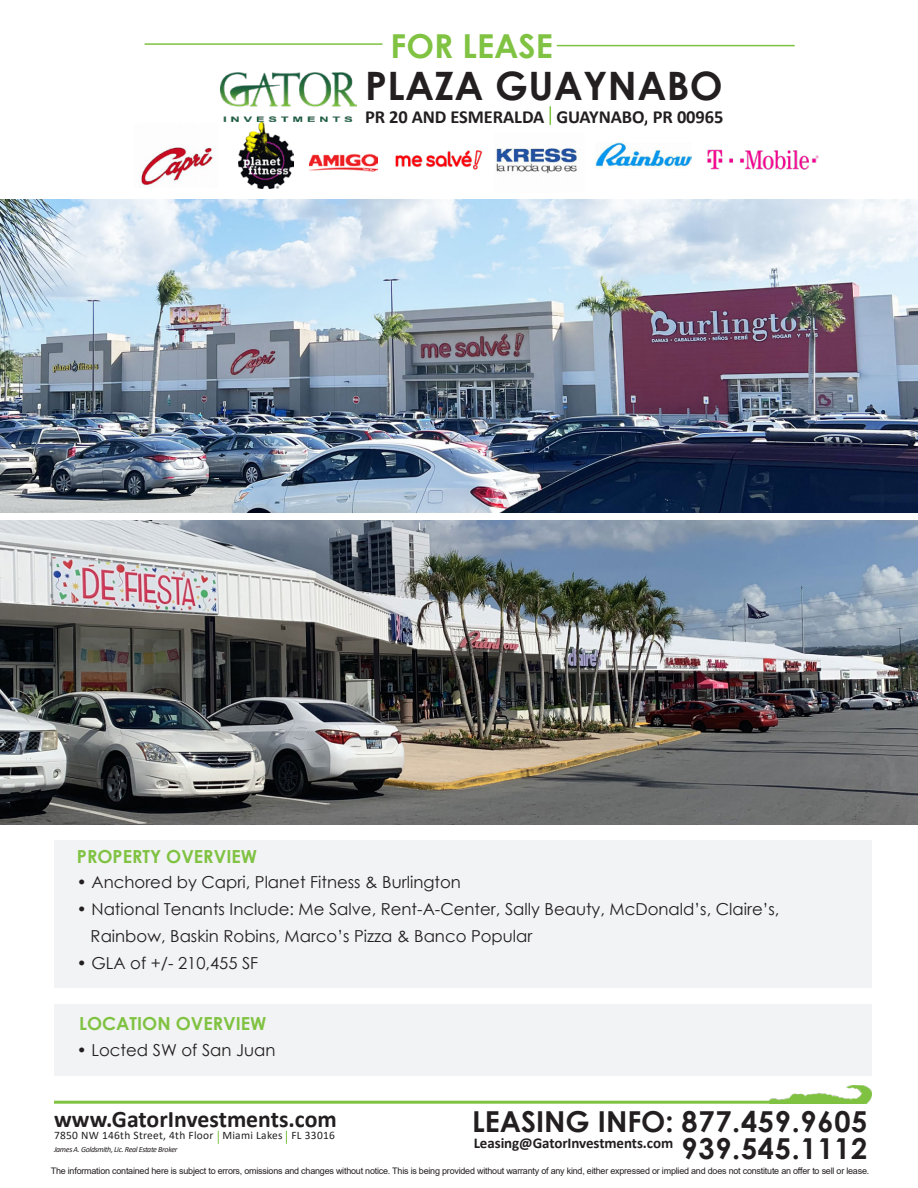
<style>
.page{position:relative;width:918px;height:1188px;background:#fff}
.page>*{position:absolute;margin:0;border:0;box-sizing:border-box;transform-origin:0 0}
.t1{font:700 39.15px "Century Gothic";letter-spacing:.01em;color:#231f20}
.t2{font:700 33px "Century Gothic";color:#80c242}
.t3{font:700 28.8px "Century Gothic";color:#231f20}
.t4{font:700 28.8px "Century Gothic";letter-spacing:.025em;color:#231f20}
.t5{font:700 23.7px "Calibri";color:#231f20}
.t6{font:700 18.45px "Calibri";letter-spacing:-.005em;color:#231f20}
.t7{font:700 18px "Century Gothic";color:#80c242}
.t8{font:16.5px/27px "Century Gothic";color:#231f20}
.t9{font:700 15px "Calibri";letter-spacing:-.005em;color:#231f20}
.t10{font:11.4px "Calibri";letter-spacing:.025em;color:#231f20}
.t11{font:9px "Arial";letter-spacing:-.025em;color:#231f20}
.t12{font:italic 7.95px "Calibri";letter-spacing:-.04em;color:#231f20}
</style>
<div class="page">
<img style="left:221px;top:73px;width:135px;height:49px">
<svg style="left:550px;top:106px;width:1px;height:19px"></svg>
<hr style="left:145px;top:43px;width:237px;height:2px;background:#80c242">
<hr style="left:557px;top:45px;width:238px;height:1px;background:#80c242">
<hr style="left:54px;top:1101px;width:810px;height:3px;background:#80c242">
<svg style="left:218px;top:1131px;width:1px;height:13px"></svg>
<svg style="left:286px;top:1131px;width:1px;height:13px"></svg>
<img style="left:770px;top:1085px;width:102px;height:18px">
<div style="left:54px;top:840px;width:818px;height:148px;background:#f2f3f4"></div>
<div style="left:54px;top:1004px;width:818px;height:72px;background:#f2f3f4"></div>
<img style="left:0;top:200px;width:918px;height:313px">
<img style="left:0;top:520px;width:918px;height:304px">
<img style="left:140px;top:146px;width:74px;height:41px">
<img style="left:238px;top:122px;width:55px;height:66px">
<img style="left:309px;top:153px;width:68px;height:19px">
<img style="left:395px;top:150px;width:88px;height:20px">
<img style="left:495px;top:148px;width:83px;height:25px">
<img style="left:596px;top:142px;width:95px;height:26px">
<img style="left:707px;top:149px;width:112px;height:21px">
<p class="t2" style="left:391px;top:21px;width:164px">FOR LEASE</p>
<p class="t1" style="left:365px;top:56px;width:359px">PLAZA GUAYNABO</p>
<p class="t6" style="left:365px;top:103px;width:360px">PR 20 AND ESMERALDA GUAYNABO, PR 00965</p>
<p class="t7" style="left:77px;top:843px;width:182px">PROPERTY OVERVIEW</p>
<p class="t8" style="left:77px;top:868px;width:386px">• Anchored by Capri, Planet Fitness &amp; Burlington</p>
<p class="t8" style="left:91px;top:895px;width:690px;text-indent:-14px">• National Tenants Include: Me Salve, Rent-A-Center, Sally Beauty, McDonald’s, Claire’s,<br>Rainbow, Baskin Robins, Marco’s Pizza &amp; Banco Popular</p>
<p class="t8" style="left:77px;top:949px;width:183px">• GLA of +/- 210,455 SF</p>
<p class="t7" style="left:79px;top:1010px;width:189px">LOCATION OVERVIEW</p>
<p class="t8" style="left:77px;top:1036px;width:200px">• Locted SW of San Juan</p>
<p class="t3" style="left:472px;top:1100px;width:397px">LEASING INFO: 877.459.9605</p>
<p class="t4" style="left:682px;top:1127px;width:187px">939.545.1112</p>
<p class="t11" style="left:51px;top:1165px;width:820px">The information contained here is subject to errors, omissions and changes without notice. This is being provided without warranty of any kind, either expressed or implied and does not constitute an offer to sell or lease.</p>
<p class="t5" style="left:54px;top:1102px;width:284px">www.GatorInvestments.com</p>
<p class="t10" style="left:54px;top:1128px;width:282px">7850 NW 146th Street, 4th Floor Miami Lakes FL 33016</p>
<p class="t12" style="left:54px;top:1144px;width:125px">James A. Goldsmith, Lic. Real Estate Broker</p>
<p class="t9" style="left:474px;top:1132px;width:201px">Leasing@GatorInvestments.com</p>
</div>
